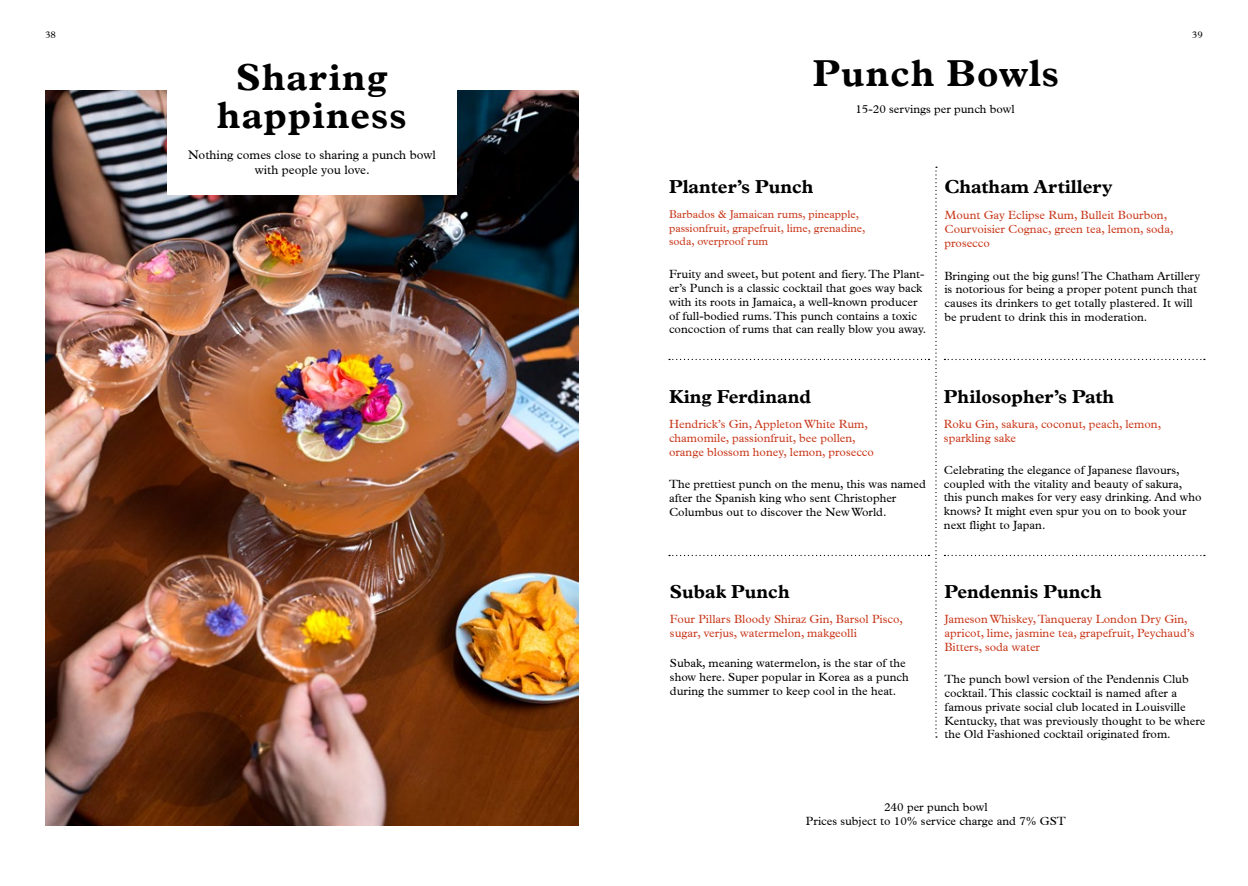
<style>
.page{position:relative;width:1248px;height:886px;background:#fff}
.page>*{position:absolute;margin:0;border:0;box-sizing:border-box;transform-origin:0 0}
.t1{font:700 37.5px/37.5px "Plantin";letter-spacing:.03em;color:#000;text-align:center}
.t2{font:700 18.75px "Plantin";color:#000}
.t3{font:12.5px/15px "Plantin";color:#000;text-align:center}
.t4{font:11.88px/13.8px "Plantin";color:#000}
.t5{font:11.88px/13.8px "Plantin";color:#c9391c}
.t6{font:11.25px/13.8px "Plantin";color:#c9391c}
.t7{font:10px "Plantin";color:#000}
</style>
<div class="page">
<img style="left:45px;top:90px;width:534px;height:735px">
<svg style="left:669px;top:359px;width:260px;height:1px"></svg>
<svg style="left:944px;top:359px;width:260px;height:1px"></svg>
<svg style="left:669px;top:555px;width:260px;height:1px"></svg>
<svg style="left:944px;top:555px;width:260px;height:1px"></svg>
<svg style="left:935px;top:167px;width:1px;height:570px"></svg>
<div style="left:167px;top:38px;width:289px;height:157px;background:#fff"></div>
<p class="t7" style="left:45px;top:31px;width:13px">38</p>
<p class="t7" style="left:1191px;top:31px;width:13px">39</p>
<h1 class="t1" style="left:217px;top:58px;width:191px">Sharing happiness</h1>
<p class="t3" style="left:188px;top:148px;width:249px">Nothing comes close to sharing a punch bowl with people you love.</p>
<h1 class="t1" style="left:812px;top:54px;width:248px">Punch Bowls</h1>
<p class="t4" style="left:855px;top:103px;width:161px">15-20 servings per punch bowl</p>
<h2 class="t2" style="left:669px;top:176px;width:146px">Planter’s Punch</h2>
<p class="t6" style="left:669px;top:208px;width:198px">Barbados &amp; Jamaican rums, pineapple, passionfruit, grapefruit, lime, grenadine, soda, overproof rum</p>
<p class="t4" style="left:669px;top:268px;width:259px">Fruity and sweet, but potent and fiery. The Plant&shy;er’s Punch is a classic cocktail that goes way back with its roots in Jamaica, a well-known producer of full-bodied rums. This punch contains a toxic concoction of rums that can really blow you away.</p>
<h2 class="t2" style="left:944px;top:176px;width:169px">Chatham Artillery</h2>
<p class="t5" style="left:944px;top:209px;width:230px">Mount Gay Eclipse Rum, Bulleit Bourbon,<br>Courvoisier Cognac, green tea, lemon, soda, prosecco</p>
<p class="t4" style="left:944px;top:270px;width:257px">Bringing out the big guns! The Chatham Artillery is notorious for being a proper potent punch that causes its drinkers to get totally plastered. It will be prudent to drink this in moderation.</p>
<h2 class="t2" style="left:669px;top:386px;width:143px">King Ferdinand</h2>
<p class="t5" style="left:669px;top:418px;width:206px">Hendrick’s Gin, Appleton White Rum, chamomile, passionfruit, bee pollen, orange blossom honey, lemon, prosecco</p>
<p class="t4" style="left:669px;top:478px;width:258px">The prettiest punch on the menu, this was named after the Spanish king who sent Christopher<br>Columbus out to discover the New World.</p>
<h2 class="t2" style="left:943px;top:386px;width:172px">Philosopher’s Path</h2>
<p class="t5" style="left:943px;top:418px;width:219px">Roku Gin, sakura, coconut, peach, lemon, sparkling sake</p>
<p class="t4" style="left:943px;top:464px;width:259px">Celebrating the elegance of Japanese flavours, coupled with the vitality and beauty of sakura, this punch makes for very easy drinking. And who knows? It might even spur you on to book your next flight to Japan.</p>
<h2 class="t2" style="left:670px;top:581px;width:121px">Subak Punch</h2>
<p class="t5" style="left:670px;top:613px;width:234px">Four Pillars Bloody Shiraz Gin, Barsol Pisco, sugar, verjus, watermelon, makgeolli</p>
<p class="t4" style="left:670px;top:657px;width:240px">Subak, meaning watermelon, is the star of the show here. Super popular in Korea as a punch during the summer to keep cool in the heat.</p>
<h2 class="t2" style="left:944px;top:581px;width:159px">Pendennis Punch</h2>
<p class="t5" style="left:944px;top:613px;width:251px">Jameson Whiskey, Tanqueray London Dry Gin, apricot, lime, jasmine tea, grapefruit, Peychaud’s<br>Bitters, soda water</p>
<p class="t4" style="left:944px;top:673px;width:262px">The punch bowl version of the Pendennis Club cocktail. This classic cocktail is named after a famous private social club located in Louisville Kentucky, that was previously thought to be where the Old Fashioned cocktail originated from.</p>
<p class="t4" style="left:805px;top:801px;width:262px;text-align:center">240 per punch bowl<br>Prices subject to 10% service charge and 7% GST</p>
</div>
